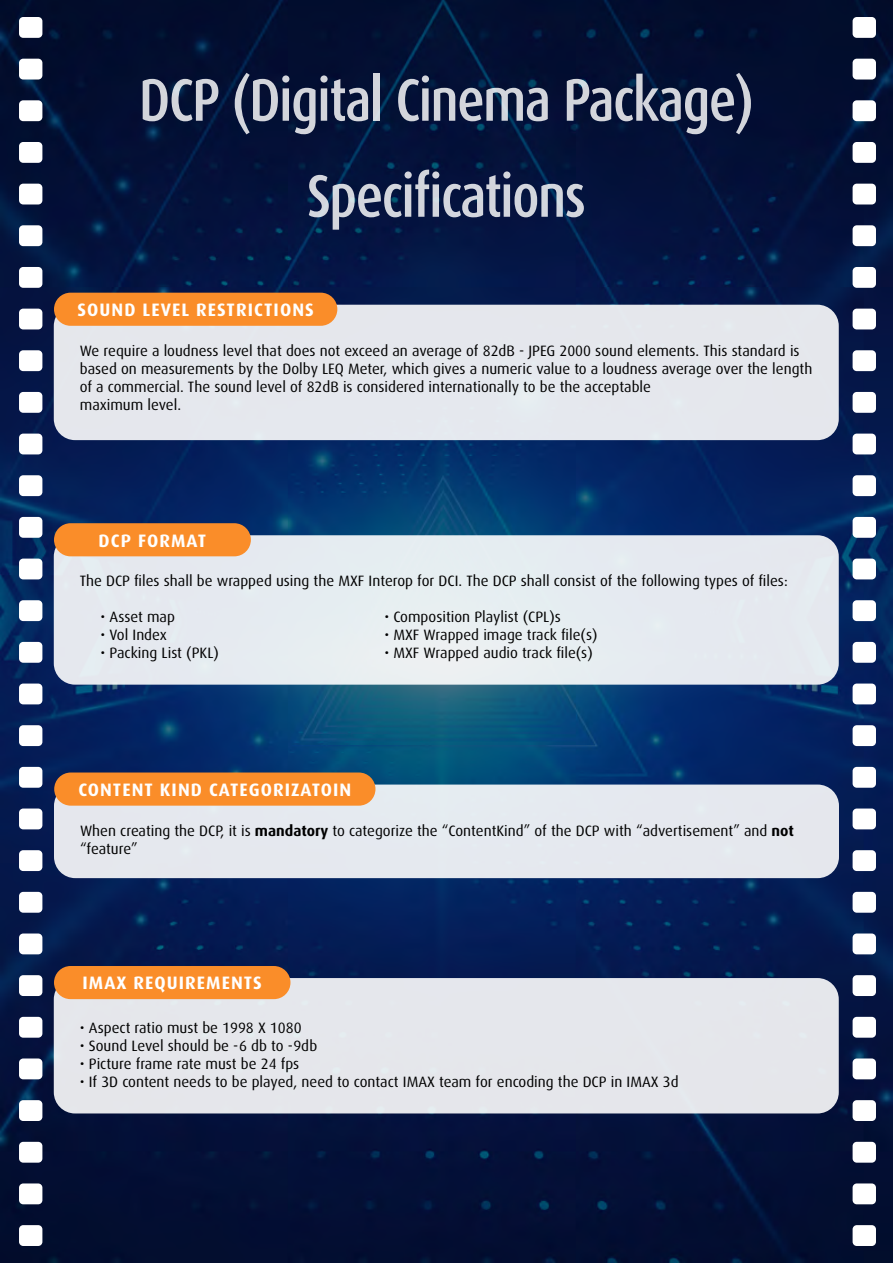
<style>
.page{position:relative;width:893px;height:1263px;background:#fff}
.page>*{position:absolute;margin:0;border:0;box-sizing:border-box;transform-origin:0 0}
.t1{font:500 60px/96px "Dax Condensed";letter-spacing:-.03em;color:#fff;text-align:center}
.t2{font:700 18px "Dax";letter-spacing:.06em;color:#fff}
.t3{font:15px/18px "Dax";color:#000}
.s1{font-weight:700}
</style>
<div class="page">
<img style="left:0;top:0;width:893px;height:1263px">
<div style="left:19px;top:17px;width:23px;height:21px;background:#fff;border-radius:4px"></div>
<div style="left:19px;top:350px;width:23px;height:21px;background:#fff;border-radius:4px"></div>
<div style="left:19px;top:725px;width:23px;height:21px;background:#fff;border-radius:4px"></div>
<div style="left:19px;top:184px;width:23px;height:20px;background:#fff;border-radius:4px"></div>
<div style="left:19px;top:517px;width:23px;height:21px;background:#fff;border-radius:4px"></div>
<div style="left:19px;top:892px;width:23px;height:21px;background:#fff;border-radius:4px"></div>
<div style="left:19px;top:1100px;width:23px;height:21px;background:#fff;border-radius:4px"></div>
<div style="left:19px;top:100px;width:23px;height:21px;background:#fff;border-radius:4px"></div>
<div style="left:19px;top:434px;width:23px;height:20px;background:#fff;border-radius:4px"></div>
<div style="left:19px;top:808px;width:23px;height:21px;background:#fff;border-radius:4px"></div>
<div style="left:19px;top:267px;width:23px;height:21px;background:#fff;border-radius:4px"></div>
<div style="left:19px;top:642px;width:23px;height:21px;background:#fff;border-radius:4px"></div>
<div style="left:19px;top:600px;width:23px;height:21px;background:#fff;border-radius:4px"></div>
<div style="left:19px;top:975px;width:23px;height:21px;background:#fff;border-radius:4px"></div>
<div style="left:19px;top:1183px;width:23px;height:21px;background:#fff;border-radius:4px"></div>
<div style="left:19px;top:59px;width:23px;height:21px;background:#fff;border-radius:4px"></div>
<div style="left:19px;top:392px;width:23px;height:21px;background:#fff;border-radius:4px"></div>
<div style="left:19px;top:767px;width:23px;height:21px;background:#fff;border-radius:4px"></div>
<div style="left:19px;top:225px;width:23px;height:21px;background:#fff;border-radius:4px"></div>
<div style="left:19px;top:559px;width:23px;height:20px;background:#fff;border-radius:4px"></div>
<div style="left:19px;top:933px;width:23px;height:21px;background:#fff;border-radius:4px"></div>
<div style="left:19px;top:1142px;width:23px;height:21px;background:#fff;border-radius:4px"></div>
<div style="left:19px;top:142px;width:23px;height:21px;background:#fff;border-radius:4px"></div>
<div style="left:19px;top:475px;width:23px;height:21px;background:#fff;border-radius:4px"></div>
<div style="left:19px;top:850px;width:23px;height:21px;background:#fff;border-radius:4px"></div>
<div style="left:19px;top:1058px;width:23px;height:21px;background:#fff;border-radius:4px"></div>
<div style="left:19px;top:309px;width:23px;height:20px;background:#fff;border-radius:4px"></div>
<div style="left:19px;top:683px;width:23px;height:21px;background:#fff;border-radius:4px"></div>
<div style="left:19px;top:1017px;width:23px;height:21px;background:#fff;border-radius:4px"></div>
<div style="left:19px;top:1225px;width:23px;height:21px;background:#fff;border-radius:4px"></div>
<div style="left:853px;top:17px;width:23px;height:21px;background:#fff;border-radius:4px"></div>
<div style="left:853px;top:350px;width:23px;height:21px;background:#fff;border-radius:4px"></div>
<div style="left:853px;top:725px;width:23px;height:21px;background:#fff;border-radius:4px"></div>
<div style="left:853px;top:184px;width:23px;height:20px;background:#fff;border-radius:4px"></div>
<div style="left:853px;top:517px;width:23px;height:21px;background:#fff;border-radius:4px"></div>
<div style="left:853px;top:892px;width:23px;height:21px;background:#fff;border-radius:4px"></div>
<div style="left:853px;top:1100px;width:23px;height:21px;background:#fff;border-radius:4px"></div>
<div style="left:853px;top:100px;width:23px;height:21px;background:#fff;border-radius:4px"></div>
<div style="left:853px;top:434px;width:23px;height:20px;background:#fff;border-radius:4px"></div>
<div style="left:853px;top:808px;width:23px;height:21px;background:#fff;border-radius:4px"></div>
<div style="left:853px;top:267px;width:23px;height:21px;background:#fff;border-radius:4px"></div>
<div style="left:853px;top:642px;width:23px;height:21px;background:#fff;border-radius:4px"></div>
<div style="left:853px;top:600px;width:23px;height:21px;background:#fff;border-radius:4px"></div>
<div style="left:853px;top:975px;width:23px;height:21px;background:#fff;border-radius:4px"></div>
<div style="left:853px;top:1183px;width:23px;height:21px;background:#fff;border-radius:4px"></div>
<div style="left:853px;top:59px;width:23px;height:21px;background:#fff;border-radius:4px"></div>
<div style="left:853px;top:392px;width:23px;height:21px;background:#fff;border-radius:4px"></div>
<div style="left:853px;top:767px;width:23px;height:21px;background:#fff;border-radius:4px"></div>
<div style="left:853px;top:225px;width:23px;height:21px;background:#fff;border-radius:4px"></div>
<div style="left:853px;top:559px;width:23px;height:20px;background:#fff;border-radius:4px"></div>
<div style="left:853px;top:933px;width:23px;height:21px;background:#fff;border-radius:4px"></div>
<div style="left:853px;top:1142px;width:23px;height:21px;background:#fff;border-radius:4px"></div>
<div style="left:853px;top:142px;width:23px;height:21px;background:#fff;border-radius:4px"></div>
<div style="left:853px;top:475px;width:23px;height:21px;background:#fff;border-radius:4px"></div>
<div style="left:853px;top:850px;width:23px;height:21px;background:#fff;border-radius:4px"></div>
<div style="left:853px;top:1058px;width:23px;height:21px;background:#fff;border-radius:4px"></div>
<div style="left:853px;top:309px;width:23px;height:20px;background:#fff;border-radius:4px"></div>
<div style="left:853px;top:683px;width:23px;height:21px;background:#fff;border-radius:4px"></div>
<div style="left:853px;top:1017px;width:23px;height:21px;background:#fff;border-radius:4px"></div>
<div style="left:853px;top:1225px;width:23px;height:21px;background:#fff;border-radius:4px"></div>
<div style="left:54px;top:535px;width:785px;height:150px;background:#e5ebf1;border-radius:21px"></div>
<div style="left:54px;top:523px;width:197px;height:33px;background:#fa8d29;border-radius:17px"></div>
<div style="left:54px;top:305px;width:785px;height:135px;background:#e5e7ed;border-radius:21px"></div>
<div style="left:54px;top:293px;width:283px;height:33px;background:#fa8d29;border-radius:17px"></div>
<div style="left:54px;top:784px;width:785px;height:94px;background:#e5e8ef;border-radius:21px"></div>
<div style="left:54px;top:772px;width:321px;height:34px;background:#fa8d29;border-radius:17px"></div>
<div style="left:54px;top:978px;width:785px;height:135px;background:#e5e7eb;border-radius:21px"></div>
<div style="left:54px;top:966px;width:236px;height:33px;background:#fa8d29;border-radius:17px"></div>
<h1 class="t1" style="left:139px;top:53px;width:617px">DCP (Digital Cinema Package)<br>Specifications</h1>
<p class="t2" style="left:77px;top:300px;width:238px">SOUND LEVEL RESTRICTIONS</p>
<p class="t3" style="left:80px;top:342px;width:734px">We require a loudness level that does not exceed an average of 82dB - JPEG 2000 sound elements. This standard is based on measurements by the Dolby LEQ Meter, which gives a numeric value to a loudness average over the length of a commercial. The sound level of 82dB is considered internationally to be the acceptable<br>maximum level.</p>
<p class="t2" style="left:99px;top:530px;width:109px">DCP FORMAT</p>
<p class="t3" style="left:80px;top:572px;width:709px">The DCP files shall be wrapped using the MXF Interop for DCI. The DCP shall consist of the following types of files:</p>
<p class="t3" style="left:101px;top:608px;width:76px">• Asset map</p>
<p class="t3" style="left:384px;top:608px;width:178px">• Composition Playlist (CPL)s</p>
<p class="t3" style="left:101px;top:626px;width:68px">• Vol Index</p>
<p class="t3" style="left:384px;top:626px;width:215px">• MXF Wrapped image track file(s)</p>
<p class="t3" style="left:101px;top:644px;width:120px">• Packing List (PKL)</p>
<p class="t3" style="left:384px;top:644px;width:210px">• MXF Wrapped audio track file(s)</p>
<p class="t2" style="left:78px;top:780px;width:274px">CONTENT KIND CATEGORIZATOIN</p>
<p class="t3" style="left:80px;top:822px;width:715px">When creating the DCP, it is <span class="s1">mandatory</span> to categorize the “ContentKind” of the DCP with “advertisement” and <span class="s1">not </span>“feature”</p>
<p class="t2" style="left:83px;top:973px;width:181px">IMAX REQUIREMENTS</p>
<p class="t3" style="left:80px;top:1018px;width:223px">• Aspect ratio must be 1998 X 1080</p>
<p class="t3" style="left:80px;top:1036px;width:239px">• Sound Level should be -6 db to -9db</p>
<p class="t3" style="left:80px;top:1054px;width:221px">• Picture frame rate must be 24 fps</p>
<p class="t3" style="left:80px;top:1072px;width:600px">• If 3D content needs to be played, need to contact IMAX team for encoding the DCP in IMAX 3d</p>
</div>
